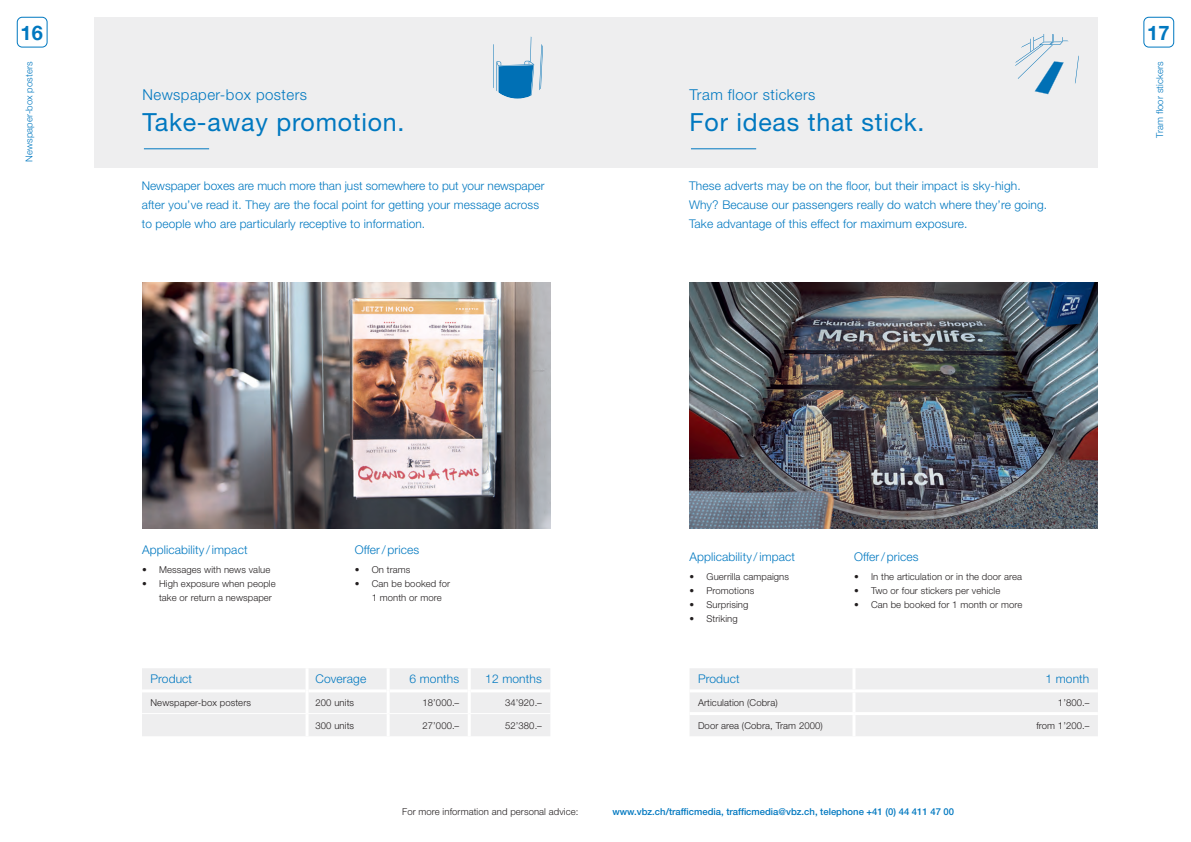
<style>
.page{position:relative;width:1191px;height:842px;background:#fff}
.page>*{position:absolute;margin:0;border:0;box-sizing:border-box;transform-origin:0 0}
.t1{font:25px "Helvetica Neue LT Std";letter-spacing:.03em;color:#0078c0}
.t2{font:700 20px "Helvetica Neue";color:#0078c0}
.t3{font:300 15px "Helvetica Neue LT Std";letter-spacing:.03em;color:#0078c0}
.t4{font:300 12px/19px "Helvetica Neue LT Std";letter-spacing:.01em;color:#0078c0}
.t5{font:300 9.5px/14px "Helvetica Neue LT Std";letter-spacing:.01em;color:#231f20}
.t6{font:500 9.5px "Helvetica Neue LT Std";color:#0078c0}
.t7{font:300 9.5px "Helvetica Neue LT Std";letter-spacing:.01em;color:#0078c0}
</style>
<div class="page">
<div style="left:94px;top:17px;width:1003px;height:150px;background:#eeeeef"></div>
<div style="left:1143px;top:17px;width:31px;height:30px;border:1px solid #0078c0;border-radius:5px"></div>
<div style="left:690px;top:668px;width:407px;height:68px;background:#eeeeef"></div>
<hr style="left:852px;top:668px;width:3px;height:21px;background:#fff">
<hr style="left:689px;top:689px;width:165px;height:3px;background:#fff">
<hr style="left:854px;top:689px;width:243px;height:3px;background:#fff">
<hr style="left:852px;top:692px;width:3px;height:20px;background:#fff">
<hr style="left:852px;top:715px;width:3px;height:21px;background:#fff">
<hr style="left:689px;top:712px;width:165px;height:3px;background:#fff">
<hr style="left:854px;top:712px;width:243px;height:3px;background:#fff">
<hr style="left:691px;top:149px;width:65px;height:1px;background:#0078c0">
<div style="left:17px;top:17px;width:30px;height:30px;border:1px solid #0078c0;border-radius:5px"></div>
<div style="left:142px;top:668px;width:408px;height:68px;background:#eeeeef"></div>
<hr style="left:142px;top:689px;width:163px;height:3px;background:#fff">
<hr style="left:308px;top:689px;width:79px;height:3px;background:#fff">
<hr style="left:390px;top:689px;width:78px;height:3px;background:#fff">
<hr style="left:471px;top:689px;width:79px;height:3px;background:#fff">
<hr style="left:305px;top:668px;width:3px;height:23px;background:#fff">
<hr style="left:387px;top:668px;width:3px;height:23px;background:#fff">
<hr style="left:468px;top:668px;width:3px;height:23px;background:#fff">
<hr style="left:305px;top:691px;width:3px;height:22px;background:#fff">
<hr style="left:387px;top:691px;width:3px;height:22px;background:#fff">
<hr style="left:468px;top:691px;width:3px;height:22px;background:#fff">
<hr style="left:305px;top:714px;width:3px;height:22px;background:#fff">
<hr style="left:387px;top:714px;width:3px;height:22px;background:#fff">
<hr style="left:468px;top:714px;width:3px;height:22px;background:#fff">
<hr style="left:142px;top:713px;width:165px;height:1px;background:#fff">
<hr style="left:307px;top:713px;width:81px;height:1px;background:#fff">
<hr style="left:388px;top:713px;width:81px;height:1px;background:#fff">
<hr style="left:469px;top:713px;width:81px;height:1px;background:#fff">
<hr style="left:144px;top:149px;width:65px;height:1px;background:#0078c0">
<img style="left:142px;top:283px;width:408px;height:246px">
<svg style="left:493px;top:36px;width:50px;height:63px"></svg>
<img style="left:689px;top:283px;width:408px;height:245px">
<h2 class="t2" style="left:21px;top:17px;width:24px">16</h2>
<p class="t7" style="left:23px;top:162px;width:102px;rotate:-90deg">Newspaper-box posters</p>
<p class="t3" style="left:142px;top:85px;width:166px">Newspaper-box posters</p>
<h1 class="t1" style="left:142px;top:107px;width:263px">Take-away promotion.</h1>
<p class="t4" style="left:142px;top:176px;width:404px">Newspaper boxes are much more than just somewhere to put your newspaper after you’ve read it. They are the focal point for getting your message across to people who are particularly receptive to information.</p>
<p class="t3" style="left:689px;top:85px;width:127px">Tram floor stickers</p>
<h1 class="t1" style="left:689px;top:107px;width:236px">For ideas that stick.</h1>
<p class="t4" style="left:689px;top:176px;width:359px">These adverts may be on the floor, but their impact is sky-high.<br>Why? Because our passengers really do watch where they’re going.<br>Take advantage of this effect for maximum exposure.</p>
<h2 class="t2" style="left:1147px;top:17px;width:24px">17</h2>
<p class="t7" style="left:1154px;top:138px;width:78px;rotate:-90deg">Tram floor stickers</p>
<p class="t4" style="left:142px;top:540px;width:107px">Applicability / impact</p>
<p class="t5" style="left:142px;top:563px;width:130px">• Messages with news value</p>
<p class="t5" style="left:159px;top:577px;width:118px;text-indent:-17px">• High exposure when people take or return a newspaper</p>
<p class="t4" style="left:355px;top:540px;width:66px">Offer / prices</p>
<p class="t5" style="left:355px;top:563px;width:57px">• On trams</p>
<p class="t5" style="left:372px;top:577px;width:80px;text-indent:-17px">• Can be booked for<br>1 month or more</p>
<p class="t4" style="left:150px;top:669px;width:43px">Product</p>
<p class="t4" style="left:315px;top:669px;width:52px">Coverage</p>
<p class="t4" style="left:409px;top:669px;width:51px">6 months</p>
<p class="t4" style="left:485px;top:669px;width:58px">12 months</p>
<p class="t5" style="left:150px;top:695px;width:102px">Newspaper-box posters</p>
<p class="t5" style="left:315px;top:695px;width:40px">200 units</p>
<p class="t5" style="left:422px;top:695px;width:38px">18’000.–</p>
<p class="t5" style="left:505px;top:695px;width:38px">34’920.–</p>
<p class="t5" style="left:315px;top:718px;width:40px">300 units</p>
<p class="t5" style="left:422px;top:718px;width:38px">27’000.–</p>
<p class="t5" style="left:505px;top:718px;width:38px">52’380.–</p>
<p class="t4" style="left:689px;top:547px;width:107px">Applicability / impact</p>
<p class="t5" style="left:689px;top:570px;width:101px">• Guerrilla campaigns</p>
<p class="t5" style="left:689px;top:584px;width:66px">• Promotions</p>
<p class="t5" style="left:689px;top:598px;width:60px">• Surprising</p>
<p class="t5" style="left:689px;top:612px;width:50px">• Striking</p>
<p class="t4" style="left:854px;top:547px;width:66px">Offer / prices</p>
<p class="t5" style="left:854px;top:570px;width:169px">• In the articulation or in the door area</p>
<p class="t5" style="left:854px;top:584px;width:148px">• Two or four stickers per vehicle</p>
<p class="t5" style="left:854px;top:598px;width:170px">• Can be booked for 1 month or more</p>
<p class="t4" style="left:698px;top:669px;width:43px">Product</p>
<p class="t4" style="left:1045px;top:669px;width:45px">1 month</p>
<p class="t5" style="left:698px;top:695px;width:81px">Articulation (Cobra)</p>
<p class="t5" style="left:1058px;top:695px;width:33px">1’800.–</p>
<p class="t5" style="left:698px;top:718px;width:126px">Door area (Cobra, Tram 2000)</p>
<p class="t5" style="left:1036px;top:718px;width:54px">from 1’200.–</p>
<p class="t5" style="left:402px;top:804px;width:178px">For more information and personal advice:</p>
<p class="t6" style="left:612px;top:806px;width:343px">www.vbz.ch/trafficmedia, trafficmedia@vbz.ch, telephone +41 (0) 44 411 47 00</p>
</div>
